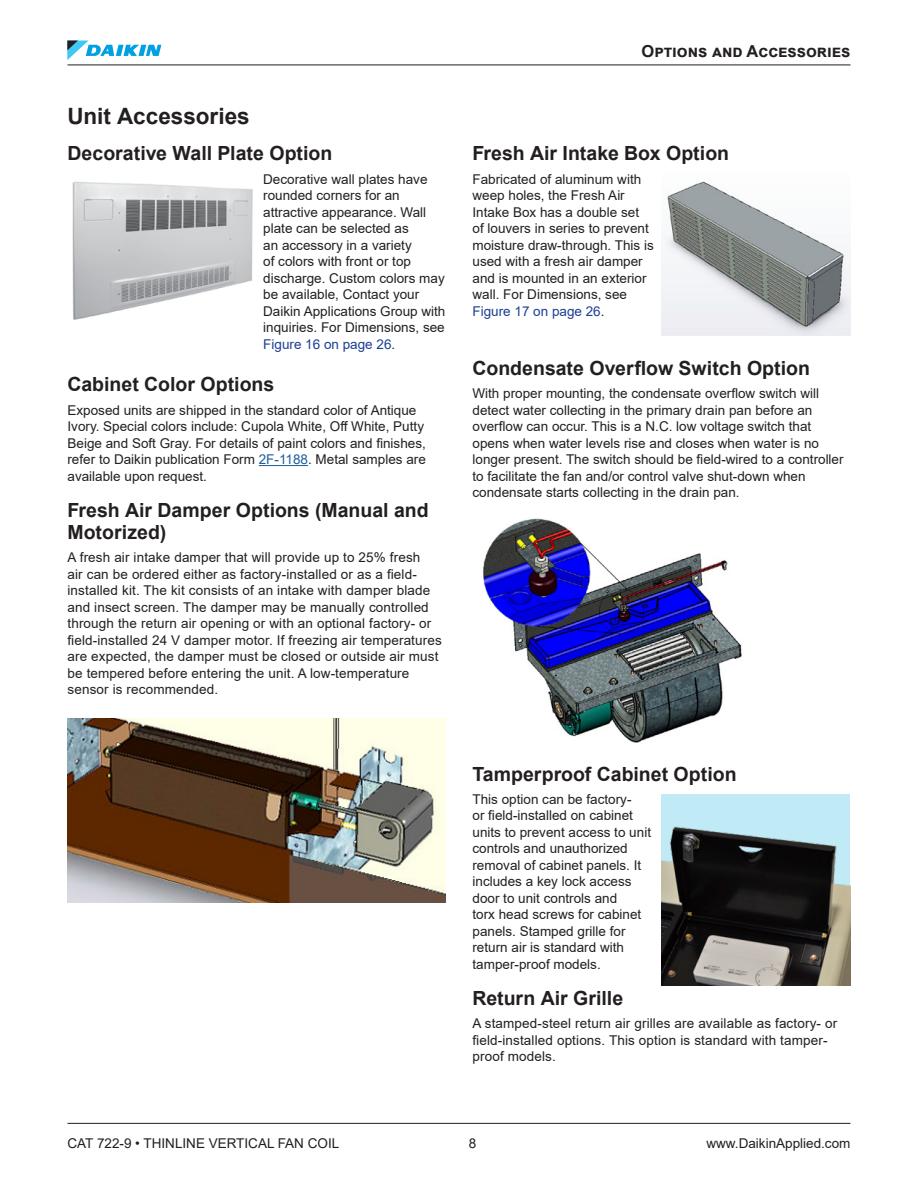
<style>
.page{position:relative;width:918px;height:1188px;background:#fff}
.page>*{position:absolute;margin:0;border:0;box-sizing:border-box;transform-origin:0 0}
.Heading2{font:700 22.5px "Arial";color:#231f20}
.Heading3{font:700 19.5px/22.5px "Arial";color:#231f20}
.t1{font:700 16.5px "Arial";color:#231f20}
.t2{font:13.5px/16.5px "Arial";color:#231f20}
.s1{color:#1c3e94}
.s2{color:#1f5e9d}
</style>
<div class="page">
<hr style="left:259px;top:465px;width:49px;height:1px;background:#1f5e9d">
<img style="left:72px;top:181px;width:181px;height:139px">
<img style="left:68px;top:718px;width:378px;height:184px">
<img style="left:662px;top:181px;width:188px;height:154px">
<img style="left:483px;top:519px;width:259px;height:223px">
<div style="left:662px;top:794px;width:188px;height:191px;background:#c0eaf5"></div>
<img style="left:662px;top:826px;width:188px;height:159px">
<hr style="left:68px;top:1123px;width:782px;height:1px;background:#231f20">
<svg style="left:67px;top:41px;width:94px;height:19px"></svg>
<hr style="left:68px;top:65px;width:782px;height:1px;background:#231f20">
<p class="Heading2" style="left:68px;top:101px;width:184px">Unit Accessories</p>
<p class="Heading3" style="left:68px;top:143px;width:266px">Decorative Wall Plate Option</p>
<p class="t2" style="left:263px;top:171px;width:184px">Decorative wall plates have rounded corners for an attractive appearance. Wall plate can be selected as<br>an accessory in a variety<br>of colors with front or top discharge. Custom colors may be available, Contact your<br>Daikin Applications Group with inquiries. For Dimensions, see<br><span class="s1">Figure 16 on page 26</span>.</p>
<p class="Heading3" style="left:68px;top:374px;width:208px">Cabinet Color Options</p>
<p class="t2" style="left:68px;top:402px;width:360px">Exposed units are shipped in the standard color of Antique Ivory. Special colors include: Cupola White, Off White, Putty Beige and Soft Gray. For details of paint colors and finishes, refer to Daikin publication Form <span class="s2">2F-1188</span>. Metal samples are available upon request.</p>
<p class="Heading3" style="left:68px;top:499px;width:363px">Fresh Air Damper Options (Manual and<br>Motorized)</p>
<p class="t2" style="left:68px;top:549px;width:376px">A fresh air intake damper that will provide up to 25% fresh<br>air can be ordered either as factory-installed or as a field&shy;installed kit. The kit consists of an intake with damper blade and insect screen. The damper may be manually controlled through the return air opening or with an optional factory- or field-installed 24 V damper motor. If freezing air temperatures are expected, the damper must be closed or outside air must be tempered before entering the unit. A low-temperature sensor is recommended.</p>
<p class="t1" style="left:642px;top:40px;width:210px">Options and Accessories</p>
<p class="Heading3" style="left:472px;top:143px;width:258px">Fresh Air Intake Box Option</p>
<p class="t2" style="left:472px;top:171px;width:183px">Fabricated of aluminum with weep holes, the Fresh Air<br>Intake Box has a double set<br>of louvers in series to prevent moisture draw-through. This is used with a fresh air damper and is mounted in an exterior wall. For Dimensions, see<br><span class="s1">Figure 17 on page 26</span>.</p>
<p class="Heading3" style="left:472px;top:357px;width:339px">Condensate Overflow Switch Option</p>
<p class="t2" style="left:472px;top:385px;width:373px">With proper mounting, the condensate overflow switch will detect water collecting in the primary drain pan before an overflow can occur. This is a N.C. low voltage switch that opens when water levels rise and closes when water is no longer present. The switch should be field-wired to a controller to facilitate the fan and/or control valve shut-down when condensate starts collecting in the drain pan.</p>
<p class="Heading3" style="left:472px;top:763px;width:266px">Tamperproof Cabinet Option</p>
<p class="t2" style="left:472px;top:791px;width:180px">This option can be factory-<br>or field-installed on cabinet units to prevent access to unit controls and unauthorized removal of cabinet panels. It includes a key lock access door to unit controls and<br>torx head screws for cabinet panels. Stamped grille for return air is standard with tamper-proof models.</p>
<p class="Heading3" style="left:472px;top:987px;width:152px">Return Air Grille</p>
<p class="t2" style="left:472px;top:1015px;width:366px">A stamped-steel return air grilles are available as factory- or field-installed options. This option is standard with tamper&shy;proof models.</p>
<p class="t2" style="left:68px;top:1134px;width:273px">CAT 722-9 • THINLINE VERTICAL FAN COIL</p>
<p class="t2" style="left:469px;top:1134px;width:9px">8</p>
<p class="t2" style="left:706px;top:1134px;width:146px">www. DaikinApplied.com</p>
</div>
